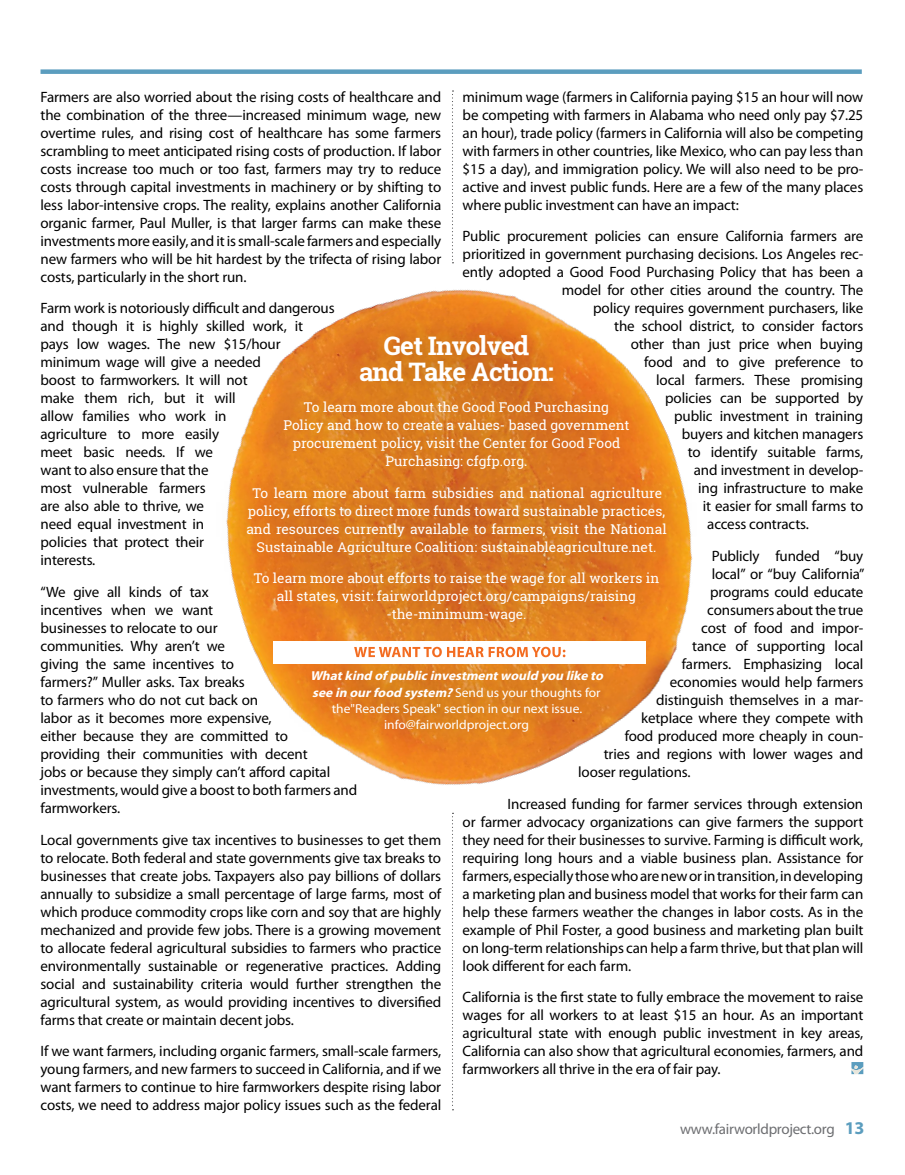
<style>
.page{position:relative;width:905px;height:1175px;background:#fff}
.page>*{position:absolute;margin:0;border:0;box-sizing:border-box;transform-origin:0 0}
.t1{font:700 25.5px/25.5px "Roboto Slab";letter-spacing:-.03em;color:#fff;text-align:center}
.t2{font:15px/18px "Myriad Pro";letter-spacing:-.01em;color:#000;text-align:justify}
.t3{font:15px "Myriad Pro";letter-spacing:-.02em;color:#6d6e71}
.t4{font:13.5px/18px "Roboto Slab";color:#fff;text-align:center}
.t5{font:12.9px/16.2px "Myriad";color:#fff;text-align:center;scale:1.04 1}
.s1{font-weight:700;font-style:italic}
.s2{font-weight:700;font-size:18px;color:#5b9dbe}
</style>
<div class="page">
<svg style="left:851px;top:1062px;width:12px;height:12px"></svg>
<img style="left:389px;top:289px;width:133px;height:496px">
<div style="left:40px;top:69px;width:821px;height:5px;background:#5b9dbe"></div>
<svg style="left:452px;top:90px;width:1px;height:173px"></svg>
<svg style="left:452px;top:812px;width:1px;height:298px"></svg>
<div style="left:207px;top:294px;width:499px;height:479px;background:#000;opacity:.5"></div>
<div style="left:273px;top:640px;width:373px;height:23px;background:#fff"></div>
<svg style="left:354px;top:647px;width:211px;height:10px"></svg>
<p class="t2" style="left:462px;top:87px;width:402px">minimum wage (farmers in California paying $15 an hour will now be competing with farmers in Alabama who need only pay $7.25 an hour), trade policy (farmers in California will also be competing with farmers in other countries, like Mexico, who can pay less than $15 a day), and immigration policy. We will also need to be pro&shy;active and invest public funds. Here are a few of the many places where public investment can have an impact:</p>
<p class="t2" style="left:462px;top:227px;width:402px">Public procurement policies can ensure California farmers are</p>
<p class="t2" style="left:462px;top:245px;width:402px">prioritized in government purchasing decisions. Los Angeles rec-</p>
<p class="t2" style="left:462px;top:263px;width:402px">ently adopted a Good Food Purchasing Policy that has been a</p>
<p class="t2" style="left:561px;top:281px;width:303px">model for other cities around the country. The</p>
<p class="t2" style="left:593px;top:299px;width:271px">policy requires government purchasers, like</p>
<p class="t2" style="left:614px;top:317px;width:250px">the school district, to consider factors</p>
<p class="t2" style="left:630px;top:335px;width:234px">other than just price when buying</p>
<p class="t2" style="left:644px;top:353px;width:221px">food and to give preference to</p>
<p class="t2" style="left:656px;top:371px;width:208px">local farmers. These promising</p>
<p class="t2" style="left:665px;top:389px;width:199px">policies can be supported by</p>
<p class="t2" style="left:674px;top:407px;width:191px">public investment in training</p>
<p class="t2" style="left:681px;top:425px;width:183px">buyers and kitchen managers</p>
<p class="t2" style="left:687px;top:443px;width:177px">to identify suitable farms,</p>
<p class="t2" style="left:693px;top:461px;width:171px">and investment in develop-</p>
<p class="t2" style="left:698px;top:479px;width:167px">ing infrastructure to make</p>
<p class="t2" style="left:702px;top:497px;width:162px">it easier for small farms to</p>
<p class="t2" style="left:707px;top:515px;width:103px">access contracts.</p>
<p class="t2" style="left:711px;top:546px;width:153px">Publicly funded “buy</p>
<p class="t2" style="left:711px;top:564px;width:154px">local” or “buy California”</p>
<p class="t2" style="left:710px;top:582px;width:154px">programs could educate</p>
<p class="t2" style="left:707px;top:600px;width:158px">consumers about the true</p>
<p class="t2" style="left:701px;top:618px;width:163px">cost of food and impor-</p>
<p class="t2" style="left:692px;top:636px;width:172px">tance of supporting local</p>
<p class="t2" style="left:681px;top:654px;width:183px">farmers. Emphasizing local</p>
<p class="t2" style="left:669px;top:672px;width:195px">economies would help farmers</p>
<p class="t2" style="left:656px;top:690px;width:208px">distinguish themselves in a mar-</p>
<p class="t2" style="left:641px;top:708px;width:224px">ketplace where they compete with</p>
<p class="t2" style="left:624px;top:726px;width:240px">food produced more cheaply in coun-</p>
<p class="t2" style="left:603px;top:744px;width:261px">tries and regions with lower wages and</p>
<p class="t2" style="left:578px;top:762px;width:114px">looser regulations.</p>
<p class="t2" style="left:462px;top:794px;width:402px;text-indent:45px">Increased funding for farmer services through extension or farmer advocacy organizations can give farmers the support they need for their businesses to survive. Farming is difficult work, requiring long hours and a viable business plan. Assistance for farmers, especially those who are new or in transition, in developing a marketing plan and business model that works for their farm can help these farmers weather the changes in labor costs. As in the example of Phil Foster, a good business and marketing plan built on long-term relationships can help a farm thrive, but that plan will look different for each farm.</p>
<p class="t2" style="left:462px;top:987px;width:402px">California is the first state to fully embrace the movement to raise wages for all workers to at least $15 an hour. As an important agricultural state with enough public investment in key areas, California can also show that agricultural economies, farmers, and farmworkers all thrive in the era of fair pay.</p>
<p class="t2" style="left:40px;top:87px;width:402px">Farmers are also worried about the rising costs of healthcare and the combination of the three—increased minimum wage, new overtime rules, and rising cost of healthcare has some farmers scrambling to meet anticipated rising costs of production. If labor costs increase too much or too fast, farmers may try to reduce costs through capital investments in machinery or by shifting to less labor-intensive crops. The reality, explains another California organic farmer, Paul Muller, is that larger farms can make these investments more easily, and it is small-scale farmers and especially new farmers who will be hit hardest by the trifecta of rising labor costs, particularly in the short run.</p>
<p class="t2" style="left:40px;top:299px;width:295px;text-align:left">Farm work is notoriously difficult and dangerous and though it is highly skilled work, it pays low wages. The new $15/hour minimum wage will give a needed<br>boost to farmworkers. It will not<br>make them rich, but it will<br>allow families who work in<br>agriculture to more easily<br>meet basic needs. If we<br>want to also ensure that the<br>most vulnerable farmers<br>are also able to thrive, we<br>need equal investment in<br>policies that protect their<br>interests.</p>
<p class="t2" style="left:40px;top:582px;width:318px;text-align:left">“We give all kinds of tax<br>incentives when we want<br>businesses to relocate to our<br>communities. Why aren’t we<br>giving the same incentives to<br>farmers?” Muller asks. Tax breaks<br>to farmers who do not cut back on<br>labor as it becomes more expensive,<br>either because they are committed to<br>providing their communities with decent<br>jobs or because they simply can’t afford capital investments, would give a boost to both farmers and farmworkers.</p>
<p class="t2" style="left:40px;top:830px;width:402px">Local governments give tax incentives to businesses to get them to relocate. Both federal and state governments give tax breaks to businesses that create jobs. Taxpayers also pay billions of dollars annually to subsidize a small percentage of large farms, most of which produce commodity crops like corn and soy that are highly mechanized and provide few jobs. There is a growing movement to allocate federal agricultural subsidies to farmers who practice environmentally sustainable or regenerative practices. Adding social and sustainability criteria would further strengthen the agricultural system, as would providing incentives to diversified farms that create or maintain decent jobs.</p>
<p class="t2" style="left:40px;top:1041px;width:402px">If we want farmers, including organic farmers, small-scale farmers, young farmers, and new farmers to succeed in California, and if we want farmers to continue to hire farmworkers despite rising labor costs, we need to address major policy issues such as the federal</p>
<p class="t1" style="left:359px;top:333px;width:196px">Get Involved and Take Action:</p>
<p class="t4" style="left:283px;top:398px;width:348px">To learn more about the Good Food Purchasing Policy and how to create a values- based government procurement policy, visit the Center for Good Food Purchasing: cfgfp.org.</p>
<p class="t4" style="left:246px;top:483px;width:422px">To learn more about farm subsidies and national agriculture policy, efforts to direct more funds toward sustainable practices, and resources currently available to farmers, visit the National Sustainable Agriculture Coalition: sustainableagriculture.net.</p>
<p class="t4" style="left:254px;top:569px;width:407px">To learn more about efforts to raise the wage for all workers in all states, visit: fairworldproject.org/campaigns/raising -the-minimum-wage.</p>
<p class="t5" style="left:310px;top:668px;width:286px"><span class="s1">Whatkind ofpublicinvestmentwould you like to see in ourfood system?</span>Send us your thoughts for the"Readers Speak" section in our next issue. info@fairworldproject.org</p>
<p class="t3" style="left:680px;top:1120px;width:186px">www.fairworldproject.org <span class="s2">13</span></p>
</div>
